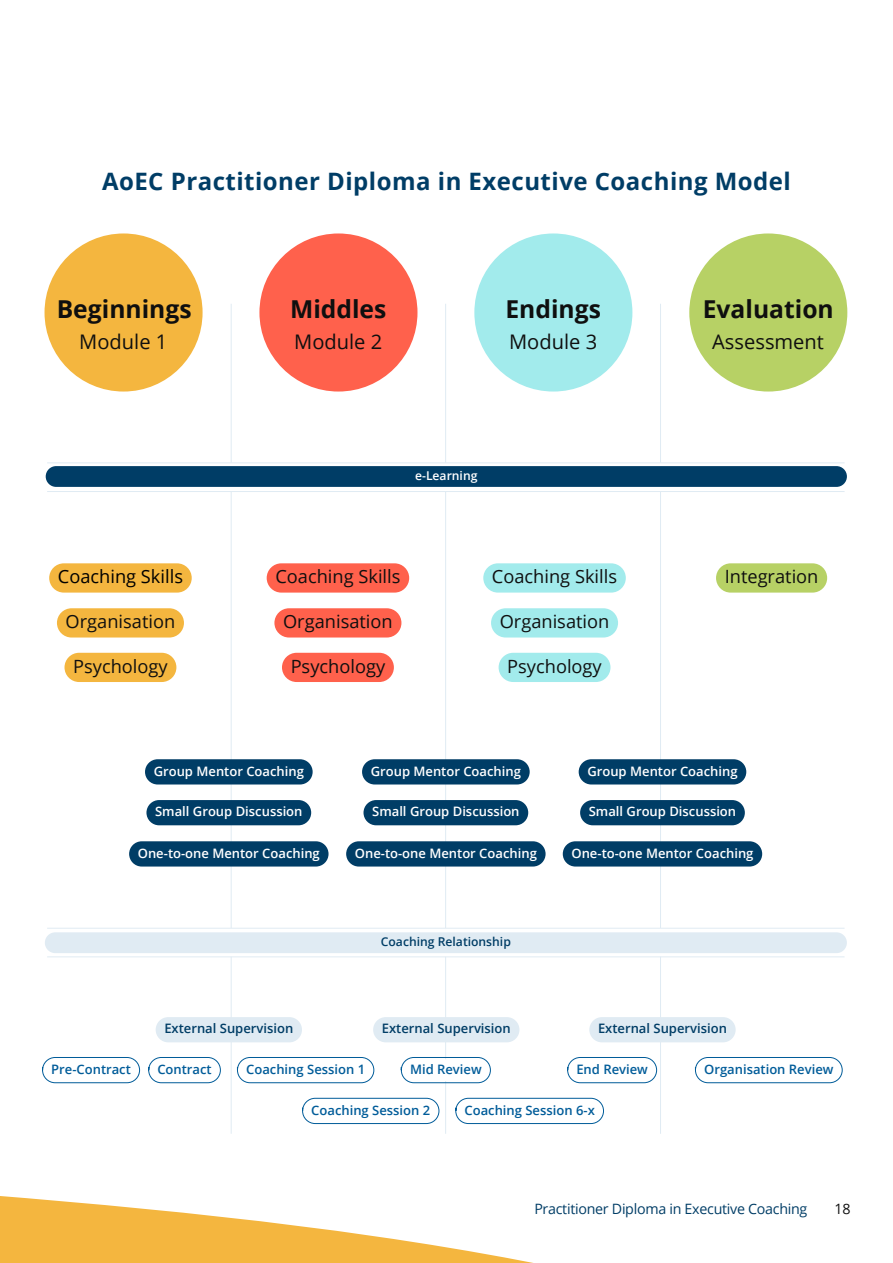
<style>
.page{position:relative;width:893px;height:1263px;background:#fff}
.page>*{position:absolute;margin:0;border:0;box-sizing:border-box;transform-origin:0 0}
.t1{font:700 24.6px "Open Sans";color:#0f0f0f}
.t2{font:700 24px "Open Sans";letter-spacing:.02em;color:#003d66}
.t3{font:20.1px "Open Sans";color:#0f0f0f}
.t4{font:18.3px "Open Sans";color:#0f0f0f}
.t5{font:18.3px "Open Sans";color:#000}
.t6{font:14.25px "Open Sans";letter-spacing:-.02em;color:#003d66}
.t7{font:14.25px "Open Sans";color:#0f0f0f}
.t8{font:600 13.05px "Open Sans";color:#fff}
.t9{font:600 13.05px "Open Sans";color:#005c99}
.t10{font:600 13.05px "Open Sans";color:#003d66}
.t11{font:600 12.15px "Open Sans";color:#003d66}
.t12{font:600 12.15px "Open Sans";color:#fff}
</style>
<div class="page">
<svg style="left:0;top:1196px;width:533px;height:67px"></svg>
<hr style="left:231px;top:957px;width:1px;height:177px;background:#e0ebf3">
<hr style="left:445px;top:957px;width:1px;height:177px;background:#e0ebf3">
<hr style="left:660px;top:957px;width:1px;height:177px;background:#e0ebf3">
<hr style="left:231px;top:491px;width:1px;height:437px;background:#e0ebf3">
<hr style="left:445px;top:491px;width:1px;height:437px;background:#e0ebf3">
<hr style="left:660px;top:491px;width:1px;height:437px;background:#e0ebf3">
<hr style="left:231px;top:304px;width:1px;height:159px;background:#e0ebf3">
<hr style="left:445px;top:304px;width:1px;height:159px;background:#e0ebf3">
<hr style="left:660px;top:304px;width:1px;height:159px;background:#e0ebf3">
<svg style="left:49px;top:563px;width:143px;height:30px;background:#f4bb4c"></svg>
<svg style="left:57px;top:608px;width:127px;height:29px;background:#f4ba49"></svg>
<div style="left:65px;top:653px;width:111px;height:29px;background:#f4b63f"></div>
<svg style="left:267px;top:563px;width:142px;height:30px;background:#ff6b57"></svg>
<svg style="left:274px;top:608px;width:127px;height:29px;background:#ff6956"></svg>
<div style="left:282px;top:653px;width:112px;height:29px;background:#ff614c"></div>
<svg style="left:483px;top:563px;width:143px;height:30px;background:#a8eced"></svg>
<svg style="left:716px;top:563px;width:111px;height:30px;background:#bcd471"></svg>
<svg style="left:491px;top:608px;width:127px;height:29px;background:#a7eced"></svg>
<div style="left:499px;top:653px;width:111px;height:29px;background:#a2ebec"></div>
<hr style="left:47px;top:462px;width:797px;height:1px;background:#e0ebf3">
<hr style="left:47px;top:491px;width:797px;height:1px;background:#e0ebf3">
<hr style="left:47px;top:928px;width:797px;height:1px;background:#e0ebf3">
<hr style="left:47px;top:956px;width:797px;height:1px;background:#e0ebf3">
<div style="left:45px;top:233px;width:158px;height:158px;background:#f4b63f;border-radius:50%"></div>
<div style="left:259px;top:233px;width:158px;height:158px;background:#ff614c;border-radius:50%"></div>
<div style="left:474px;top:233px;width:158px;height:158px;background:#a2ebec;border-radius:50%"></div>
<div style="left:689px;top:233px;width:158px;height:158px;background:#b7d165;border-radius:50%"></div>
<svg style="left:363px;top:800px;width:165px;height:25px;background:#09436b"></svg>
<svg style="left:346px;top:841px;width:200px;height:25px;background:#0a446c"></svg>
<svg style="left:146px;top:800px;width:165px;height:25px;background:#09436b"></svg>
<svg style="left:129px;top:841px;width:200px;height:25px;background:#0a446c"></svg>
<svg style="left:580px;top:800px;width:165px;height:25px;background:#09436b"></svg>
<svg style="left:362px;top:759px;width:168px;height:25px;background:#0a456c"></svg>
<svg style="left:46px;top:466px;width:801px;height:21px;background:#033f68"></svg>
<div style="left:45px;top:932px;width:802px;height:21px;background:#e0ebf3"></div>
<svg style="left:145px;top:759px;width:168px;height:25px;background:#0a456c"></svg>
<svg style="left:579px;top:759px;width:167px;height:25px;background:#09446b"></svg>
<div style="left:563px;top:841px;width:199px;height:25px;background:#003d66"></div>
<div style="left:373px;top:1017px;width:146px;height:25px;background:#e0ebf3"></div>
<div style="left:589px;top:1017px;width:147px;height:25px;background:#e0ebf3"></div>
<div style="left:156px;top:1017px;width:146px;height:25px;background:#e0ebf3"></div>
<svg style="left:43px;top:1057px;width:97px;height:26px"></svg>
<svg style="left:237px;top:1057px;width:138px;height:26px"></svg>
<svg style="left:302px;top:1097px;width:138px;height:27px"></svg>
<svg style="left:455px;top:1097px;width:149px;height:27px"></svg>
<svg style="left:400px;top:1057px;width:91px;height:26px"></svg>
<svg style="left:567px;top:1057px;width:90px;height:26px"></svg>
<svg style="left:695px;top:1057px;width:148px;height:26px"></svg>
<svg style="left:148px;top:1057px;width:73px;height:26px"></svg>
<h2 class="t2" style="left:102px;top:164px;width:690px">AoEC Practitioner Diploma in Executive Coaching Model</h2>
<h1 class="t1" style="left:57px;top:291px;width:136px">Beginnings</h1>
<h3 class="t3" style="left:79px;top:328px;width:90px">Module 1</h3>
<h3 class="t5" style="left:58px;top:564px;width:127px">Coaching Skills</h3>
<h3 class="t4" style="left:66px;top:609px;width:111px">Organisation</h3>
<h3 class="t4" style="left:73px;top:653px;width:96px">Psychology</h3>
<h1 class="t1" style="left:290px;top:291px;width:98px">Middles</h1>
<h3 class="t3" style="left:294px;top:328px;width:90px">Module 2</h3>
<h1 class="t1" style="left:505px;top:291px;width:97px">Endings</h1>
<h3 class="t3" style="left:509px;top:328px;width:90px">Module 3</h3>
<h1 class="t1" style="left:703px;top:291px;width:132px">Evaluation</h1>
<h3 class="t3" style="left:712px;top:328px;width:113px">Assessment</h3>
<p class="t12" style="left:415px;top:467px;width:64px">e-Learning</p>
<h3 class="t4" style="left:275px;top:564px;width:127px">Coaching Skills</h3>
<h3 class="t4" style="left:283px;top:609px;width:111px">Organisation</h3>
<h3 class="t4" style="left:291px;top:653px;width:96px">Psychology</h3>
<h3 class="t4" style="left:492px;top:564px;width:127px">Coaching Skills</h3>
<h3 class="t4" style="left:725px;top:564px;width:95px">Integration</h3>
<h3 class="t4" style="left:500px;top:609px;width:111px">Organisation</h3>
<h3 class="t4" style="left:507px;top:653px;width:96px">Psychology</h3>
<p class="t8" style="left:154px;top:762px;width:152px">Group Mentor Coaching</p>
<p class="t8" style="left:587px;top:762px;width:152px">Group Mentor Coaching</p>
<p class="t8" style="left:371px;top:762px;width:152px">Group Mentor Coaching</p>
<p class="t8" style="left:155px;top:803px;width:149px">Small Group Discussion</p>
<p class="t8" style="left:138px;top:844px;width:184px">One-to-one Mentor Coaching</p>
<p class="t8" style="left:372px;top:803px;width:149px">Small Group Discussion</p>
<p class="t8" style="left:355px;top:844px;width:184px">One-to-one Mentor Coaching</p>
<p class="t11" style="left:381px;top:933px;width:132px">Coaching Relationship</p>
<p class="t8" style="left:589px;top:803px;width:149px">Small Group Discussion</p>
<p class="t8" style="left:571px;top:844px;width:184px">One-to-one Mentor Coaching</p>
<p class="t10" style="left:164px;top:1020px;width:130px">External Supervision</p>
<p class="t10" style="left:382px;top:1020px;width:130px">External Supervision</p>
<p class="t10" style="left:598px;top:1020px;width:130px">External Supervision</p>
<p class="t9" style="left:51px;top:1060px;width:81px">Pre-Contract</p>
<p class="t9" style="left:246px;top:1060px;width:121px">Coaching Session 1</p>
<p class="t9" style="left:311px;top:1101px;width:121px">Coaching Session 2</p>
<p class="t9" style="left:464px;top:1101px;width:132px">Coaching Session 6-x</p>
<p class="t9" style="left:157px;top:1060px;width:56px">Contract</p>
<p class="t9" style="left:410px;top:1060px;width:73px">Mid Review</p>
<p class="t9" style="left:576px;top:1060px;width:73px">End Review</p>
<p class="t9" style="left:704px;top:1060px;width:131px">Organisation Review</p>
<p class="t6" style="left:534px;top:1199px;width:275px">Practitioner Diploma in Executive Coaching</p>
<p class="t7" style="left:834px;top:1199px;width:18px">18</p>
</div>
